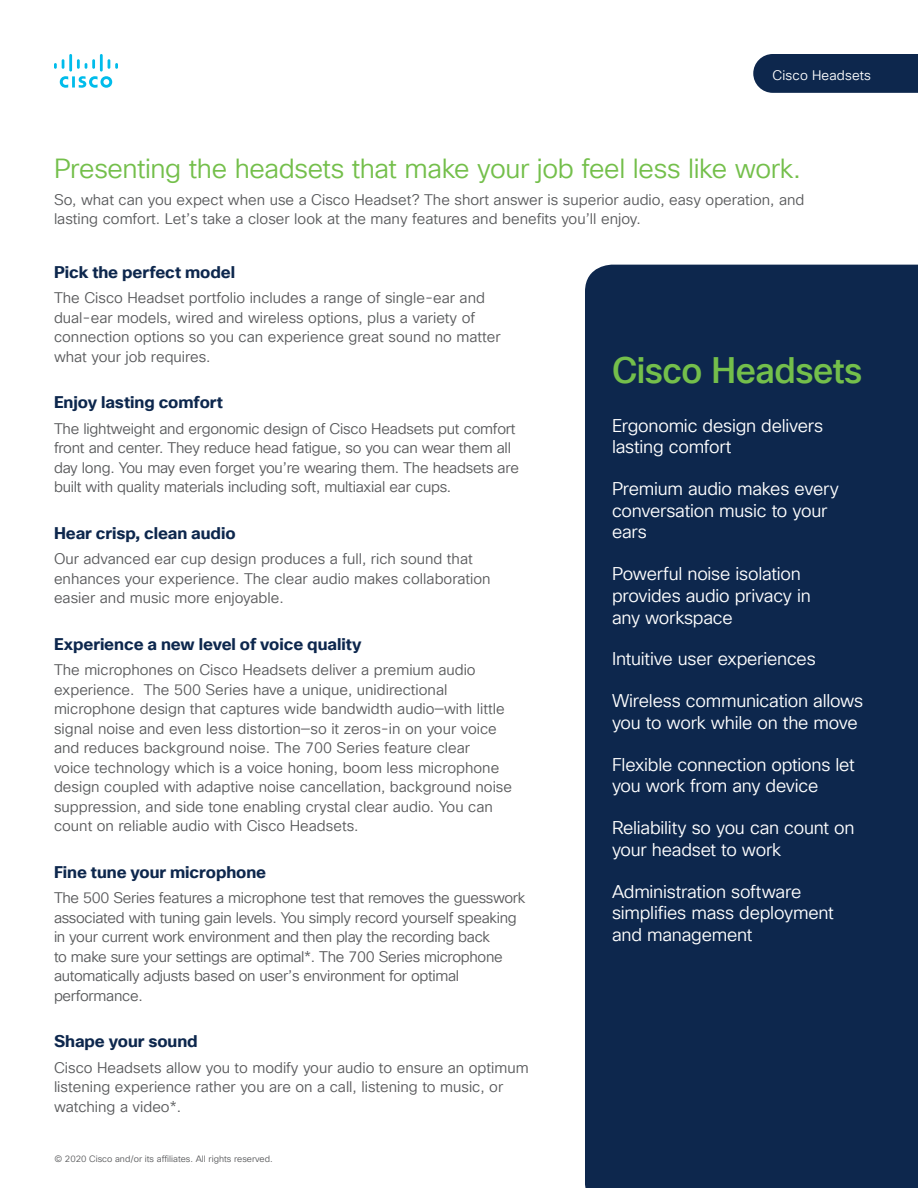
<style>
.page{position:relative;width:918px;height:1188px;background:#fff}
.page>*{position:absolute;margin:0;border:0;box-sizing:border-box;transform-origin:0 0}
.t1{font:500 36px "Cisco Sans TT";letter-spacing:-.015em;color:#74bf4b;scale:.96 1}
.t2{font:27px "Cisco Sans TT Light";letter-spacing:-.015em;color:#74bf4b}
.t3{font:18px/21.6px "Cisco Sans TT Light";letter-spacing:-.015em;color:#fff}
.t4{font:700 16.5px "Cisco Sans TT";letter-spacing:-.005em;color:#0d274d}
.t5{font:15px/19.5px "Cisco Sans TT Light";color:#58595b}
.t6{font:15px/19.5px "Cisco Sans TT Light";letter-spacing:-.02em;color:#58595b}
.t7{font:13.5px "Cisco Sans TT Light";letter-spacing:.01em;color:#fff}
.t8{font:9px "Cisco Sans TT Light";color:#58595b}
</style>
<div class="page">
<svg style="left:54px;top:54px;width:64px;height:34px"></svg>
<div style="left:585px;top:265px;width:333px;height:923px;background:#0d274d"></div>
<div style="left:753px;top:54px;width:165px;height:39px;background:#0d274d"></div>
<p class="t7" style="left:773px;top:66px;width:100px">Cisco Headsets</p>
<h2 class="t2" style="left:54px;top:151px;width:748px">Presenting the headsets that make your job feel less like work.</h2>
<p class="t5" style="left:54px;top:190px;width:752px">So, what can you expect when use a Cisco Headset? The short answer is superior audio, easy operation, and lasting comfort. Let’s take a closer look at the many features and benefits you’ll enjoy.</p>
<p class="t4" style="left:54px;top:261px;width:183px">Pick the perfect model</p>
<p class="t5" style="left:54px;top:289px;width:448px">The Cisco Headset portfolio includes a range of single-ear and dual-ear models, wired and wireless options, plus a variety of connection options so you can experience great sound no matter what your job requires.</p>
<p class="t4" style="left:54px;top:392px;width:170px">Enjoy lasting comfort</p>
<p class="t5" style="left:54px;top:419px;width:466px">The lightweight and ergonomic design of Cisco Headsets put comfort front and center. They reduce head fatigue, so you can wear them all day long. You may even forget you’re wearing them. The headsets are built with quality materials including soft, multiaxial ear cups.</p>
<p class="t4" style="left:54px;top:522px;width:183px">Hear crisp, clean audio</p>
<p class="t5" style="left:54px;top:550px;width:438px">Our advanced ear cup design produces a full, rich sound that enhances your experience. The clear audio makes collaboration easier and music more enjoyable.</p>
<p class="t4" style="left:54px;top:633px;width:309px">Experience a new level of voice quality</p>
<p class="t5" style="left:54px;top:661px;width:460px">The microphones on Cisco Headsets deliver a premium audio experience. The 500 Series have a unique, unidirectional microphone design that captures wide bandwidth audio—with little signal noise and even less distortion—so it zeros-in on your voice and reduces background noise. The 700 Series feature clear<br>voice technology which is a voice honing, boom less microphone design coupled with adaptive noise cancellation, background noise suppression, and side tone enabling crystal clear audio. You can count on reliable audio with Cisco Headsets.</p>
<p class="t4" style="left:54px;top:861px;width:214px">Fine tune your microphone</p>
<p class="t6" style="left:54px;top:889px;width:473px">The 500 Series features a microphone test that removes the guesswork associated with tuning gain levels. You simply record yourself speaking in your current work environment and then play the recording back<br>to make sure your settings are optimal*. The 700 Series microphone automatically adjusts based on user’s environment for optimal performance.</p>
<p class="t4" style="left:54px;top:1031px;width:145px">Shape your sound</p>
<p class="t5" style="left:54px;top:1058px;width:476px">Cisco Headsets allow you to modify your audio to ensure an optimum listening experience rather you are on a call, listening to music, or watching a video*.</p>
<h1 class="t1" style="left:612px;top:347px;width:262px">Cisco Headsets</h1>
<p class="t3" style="left:612px;top:415px;width:213px">Ergonomic design delivers lasting comfort</p>
<p class="t3" style="left:612px;top:479px;width:228px">Premium audio makes every conversation music to your ears</p>
<p class="t3" style="left:612px;top:564px;width:200px">Powerful noise isolation provides audio privacy in any workspace</p>
<p class="t3" style="left:612px;top:649px;width:205px">Intuitive user experiences</p>
<p class="t3" style="left:612px;top:691px;width:253px">Wireless communication allows you to work while on the move</p>
<p class="t3" style="left:612px;top:754px;width:244px">Flexible connection options let you work from any device</p>
<p class="t3" style="left:612px;top:818px;width:244px">Reliability so you can count on your headset to work</p>
<p class="t3" style="left:612px;top:881px;width:223px">Administration software simplifies mass deployment and management</p>
<p class="t8" style="left:54px;top:1153px;width:220px">© 2020 Cisco and/or its affiliates. All rights reserved.</p>
</div>
